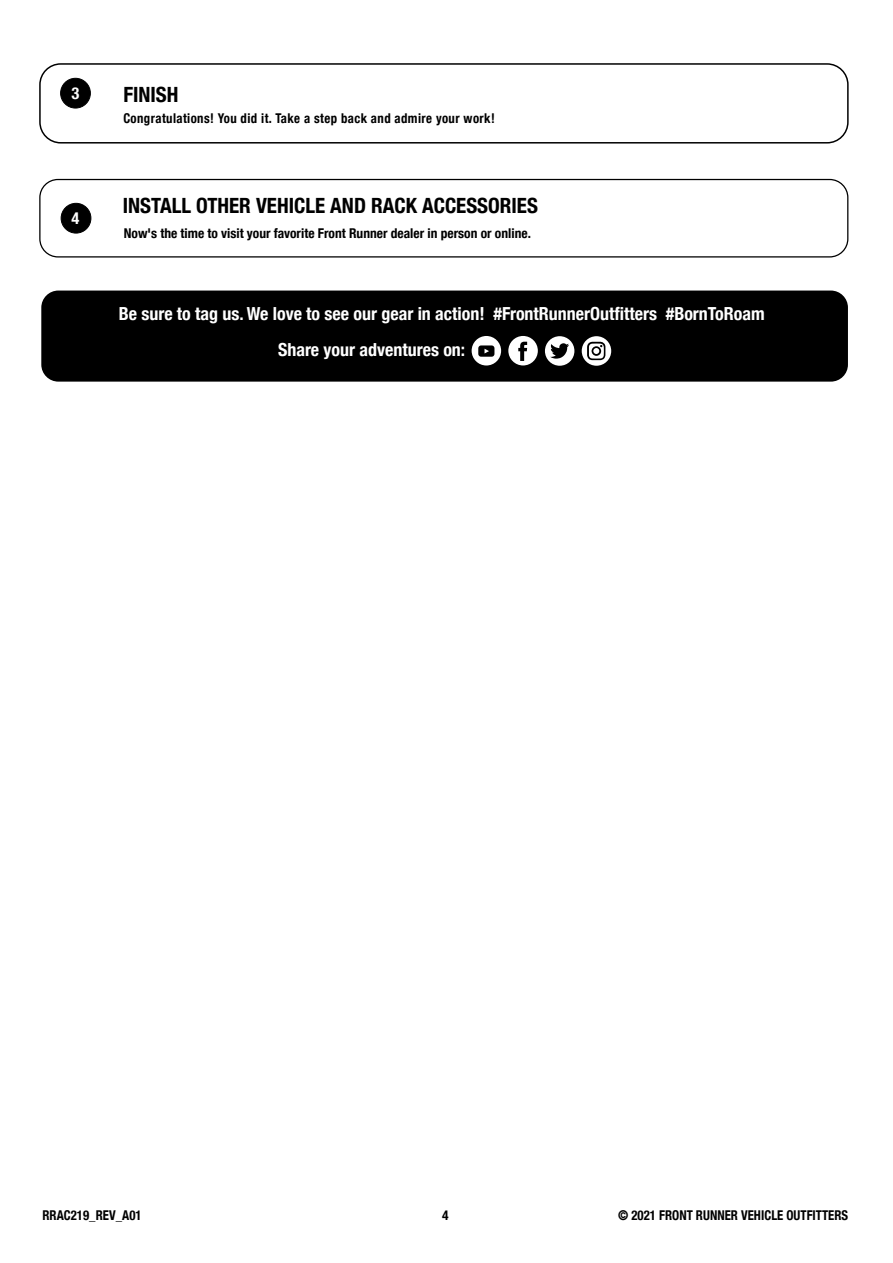
<style>
.page{position:relative;width:893px;height:1263px;background:#fff}
.page>*{position:absolute;margin:0;border:0;box-sizing:border-box;transform-origin:0 0}
.t1{font:700 condensed 21px "Helvetica Neue LT Com";color:#000}
.t2{font:700 condensed 18px/36.9px "Helvetica Neue";color:#fff}
.t3{font:700 condensed 16.5px "Helvetica Neue LT Com";color:#fefefe}
.t4{font:700 condensed 13.5px "Helvetica Neue LT Com";color:#000}
.t5{font:700 condensed 13.5px "Helvetica Neue LT Com";letter-spacing:.03em;color:#000;scale:.95 1}
.t6{font:700 condensed 13.5px "Helvetica Neue LT Com";color:#000;scale:.95 1}
</style>
<div class="page">
<div style="left:61px;top:203px;width:30px;height:30px;background:#000;border-radius:50%"></div>
<div style="left:61px;top:203px;width:30px;height:30px;border:1px solid #000;border-radius:50%"></div>
<div style="left:39px;top:179px;width:809px;height:79px;border:1px solid #000;border-radius:18px"></div>
<div style="left:41px;top:291px;width:807px;height:91px;background:#000;border-radius:17px"></div>
<svg style="left:582px;top:336px;width:29px;height:30px"></svg>
<svg style="left:587px;top:342px;width:18px;height:18px"></svg>
<svg style="left:545px;top:336px;width:29px;height:30px"></svg>
<svg style="left:508px;top:336px;width:30px;height:29px"></svg>
<svg style="left:472px;top:336px;width:29px;height:29px"></svg>
<div style="left:61px;top:78px;width:29px;height:30px;background:#000;border-radius:50%"></div>
<div style="left:60px;top:78px;width:31px;height:30px;border:1px solid #000;border-radius:50%"></div>
<div style="left:39px;top:63px;width:810px;height:81px;border:2px solid #000;border-radius:21px"></div>
<p class="t3" style="left:71px;top:83px;width:9px">3</p>
<p class="t1" style="left:123px;top:82px;width:57px">FINISH</p>
<p class="t5" style="left:123px;top:110px;width:392px">Congratulations! You did it. Take a step back and admire your work!</p>
<p class="t3" style="left:72px;top:208px;width:9px">4</p>
<p class="t1" style="left:123px;top:193px;width:417px">INSTALL OTHER VEHICLE AND RACK ACCESSORIES</p>
<p class="t4" style="left:124px;top:225px;width:408px">Now's the time to visit your favorite Front Runner dealer in person or online.</p>
<p class="t2" style="left:278px;top:294px;width:488px;text-indent:-159px">Be sure to tag us. We love to see our gear in action! #FrontRunnerOutfitters #BornToRoam<br>Share your adventures on:</p>
<p class="t6" style="left:43px;top:1207px;width:106px">RRAC219_REV_A01</p>
<p class="t4" style="left:442px;top:1207px;width:8px">4</p>
<p class="t6" style="left:618px;top:1207px;width:244px">© 2021 FRONT RUNNER VEHICLE OUTFITTERS</p>
</div>
